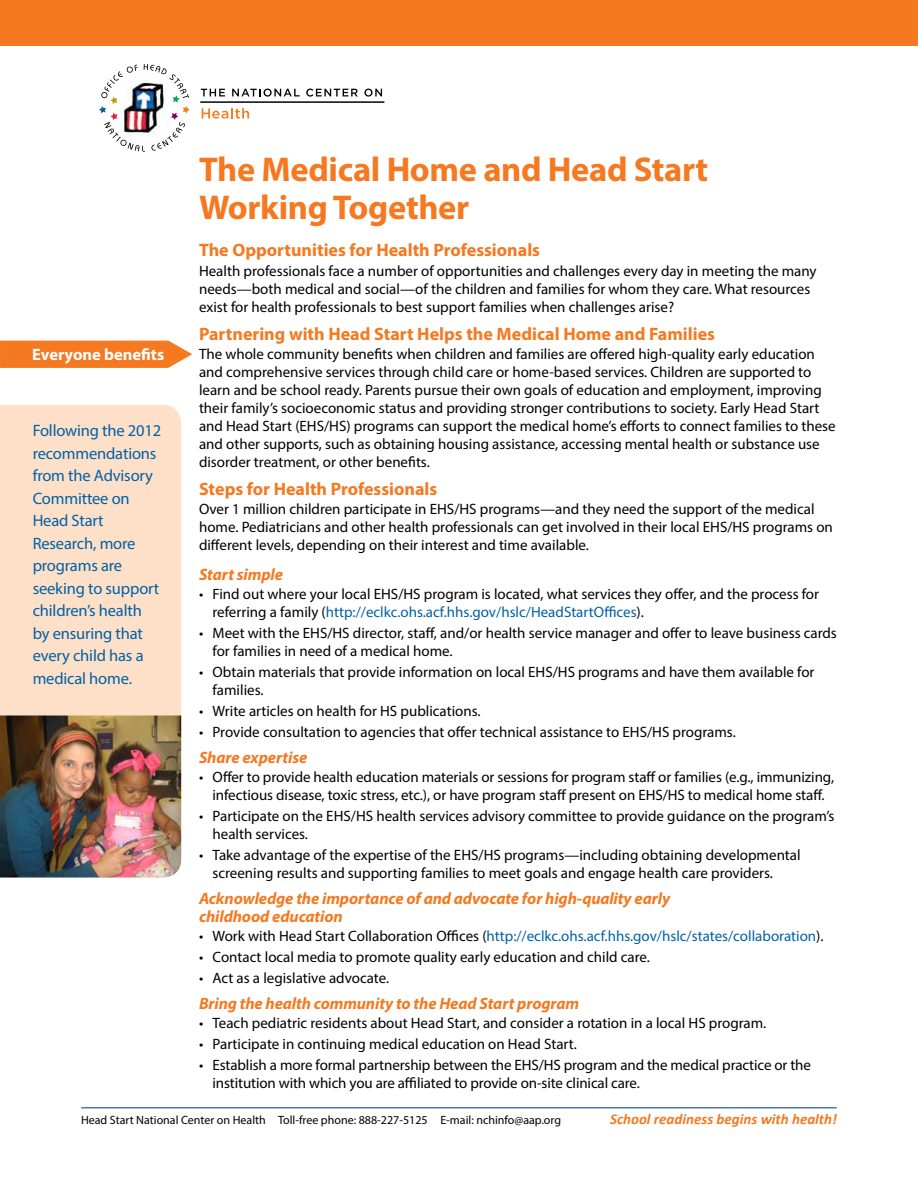
<style>
.page{position:relative;width:918px;height:1188px;background:#fff}
.page>*{position:absolute;margin:0;border:0;box-sizing:border-box;transform-origin:0 0}
.t1{font:700 34.5px/37.5px "Myriad Pro";letter-spacing:-.01em;color:#f47920}
.Subhead_1{font:700 18px "Myriad Pro";color:#f47920}
.Right_aligned_callou{font:16.5px/22.5px "Myriad Pro";letter-spacing:-.01em;color:#0061a7}
.subhead2{font:italic 700 16.5px/18px "Myriad Pro";letter-spacing:-.01em;color:#f47920}
.Arrow_text{font:700 16.5px "Myriad Pro";color:#fff}
.Body_text_3{font:15px/18px "Myriad Pro";color:#000}
.t2{font:15px "Myriad Pro";color:#0061a7}
.t3{font:italic 700 15px "Calibri";color:#f47920}
.t4{font:12px "Myriad Pro";color:#000}
.s1{color:#0061a7}
.s2{color:#000}
</style>
<div class="page">
<div style="left:0;top:405px;width:181px;height:311px;background:#fee0c8"></div>
<div style="left:0;top:0;width:918px;height:46px;background:#f47920"></div>
<hr style="left:82px;top:1107px;width:754px;height:1px;background:#4a76b4">
<svg style="left:201px;top:89px;width:24px;height:7px"></svg>
<svg style="left:232px;top:89px;width:68px;height:8px"></svg>
<svg style="left:306px;top:89px;width:52px;height:8px"></svg>
<svg style="left:364px;top:89px;width:18px;height:8px"></svg>
<svg style="left:202px;top:108px;width:47px;height:11px"></svg>
<hr style="left:200px;top:102px;width:184px;height:1px;background:#000">
<svg style="left:99px;top:64px;width:91px;height:88px"></svg>
<svg style="left:0;top:340px;width:192px;height:28px;background:#f48433"></svg>
<img style="left:0;top:716px;width:181px;height:162px">
<h1 class="t1" style="left:199px;top:150px;width:511px">The Medical Home and Head Start<br>Working Together</h1>
<h2 class="Subhead_1" style="left:199px;top:239px;width:343px">The Opportunities for Health Professionals</h2>
<p class="Body_text_3" style="left:199px;top:262px;width:619px">Health professionals face a number of opportunities and challenges every day in meeting the many needs—both medical and social—of the children and families for whom they care. What resources exist for health professionals to best support families when challenges arise?</p>
<h2 class="Subhead_1" style="left:199px;top:322px;width:518px">Partnering with Head Start Helps the Medical Home and Families</h2>
<p class="Body_text_3" style="left:199px;top:345px;width:638px">The whole community benefits when children and families are offered high-quality early education and comprehensive services through child care or home-based services. Children are supported to learn and be school ready. Parents pursue their own goals of education and employment, improving their family’s socioeconomic status and providing stronger contributions to society. Early Head Start and Head Start (EHS/HS) programs can support the medical home’s efforts to connect families to these and other supports, such as obtaining housing assistance, accessing mental health or substance use disorder treatment, or other benefits.</p>
<h2 class="Subhead_1" style="left:199px;top:477px;width:240px">Steps for Health Professionals</h2>
<p class="Body_text_3" style="left:199px;top:500px;width:635px">Over 1 million children participate in EHS/HS programs—and they need the support of the medical home. Pediatricians and other health professionals can get involved in their local EHS/HS programs on different levels, depending on their interest and time available.</p>
<h3 class="subhead2" style="left:199px;top:565px;width:86px">Start simple</h3>
<p class="Body_text_3" style="left:213px;top:585px;width:608px;text-indent:-14px">• Find out where your local EHS/HS program is located, what services they offer, and the process for referring a family (<span class="s1">http://eclkc.ohs.acf.hhs.gov/hslc/HeadStartOffices</span>).</p>
<p class="Body_text_3" style="left:213px;top:624px;width:626px;text-indent:-14px">• Meet with the EHS/HS director, staff, and/or health service manager and offer to leave business cards for families in need of a medical home.</p>
<p class="Body_text_3" style="left:213px;top:663px;width:604px;text-indent:-14px">• Obtain materials that provide information on local EHS/HS programs and have them available for families.</p>
<p class="Body_text_3" style="left:199px;top:702px;width:283px">• Write articles on health for HS publications.</p>
<p class="Body_text_3" style="left:199px;top:723px;width:538px">• Provide consultation to agencies that offer technical assistance to EHS/HS programs.</p>
<h3 class="subhead2" style="left:199px;top:748px;width:110px">Share expertise</h3>
<p class="Body_text_3" style="left:199px;top:768px;width:637px;text-align:center">• Offer to provide health education materials or sessions for program staff or families (e.g., immunizing, infectious disease, toxic stress, etc.), or have program staff present on EHS/HS to medical home staff.</p>
<p class="Body_text_3" style="left:213px;top:807px;width:623px;text-indent:-14px">• Participate on the EHS/HS health services advisory committee to provide guidance on the program’s health services.</p>
<p class="Body_text_3" style="left:213px;top:846px;width:590px;text-indent:-14px">• Take advantage of the expertise of the EHS/HS programs—including obtaining developmental screening results and supporting families to meet goals and engage health care providers.</p>
<h3 class="subhead2" style="left:199px;top:889px;width:473px">Acknowledge the importance of and advocate for high-quality early childhood education</h3>
<p class="t2" style="left:199px;top:927px;width:626px"><span class="s2">• Work with Head Start Collaboration Offices (</span>http://eclkc.ohs.acf.hhs.gov/hslc/states/collaboration<span class="s2">).</span></p>
<p class="Body_text_3" style="left:199px;top:948px;width:453px">• Contact local media to promote quality early education and child care.</p>
<p class="Body_text_3" style="left:199px;top:969px;width:192px">• Act as a legislative advocate.</p>
<h3 class="subhead2" style="left:199px;top:994px;width:382px">Bring the health community to the Head Start program</h3>
<p class="Body_text_3" style="left:199px;top:1014px;width:569px">• Teach pediatric residents about Head Start, and consider a rotation in a local HS program.</p>
<p class="Body_text_3" style="left:199px;top:1035px;width:379px">• Participate in continuing medical education on Head Start.</p>
<p class="Body_text_3" style="left:213px;top:1056px;width:600px;text-indent:-14px">• Establish a more formal partnership between the EHS/HS program and the medical practice or the institution with which you are affiliated to provide on-site clinical care.</p>
<p class="t4" style="left:81px;top:1113px;width:482px">Head Start National Center on Health Toll-free phone: 888-227-5125 E-mail: nchinfo@aap.org</p>
<p class="t3" style="left:610px;top:1110px;width:228px">School readiness begins with health!</p>
<p class="Arrow_text" style="left:32px;top:344px;width:133px">Everyone benefits</p>
<p class="Right_aligned_callou" style="left:33px;top:419px;width:130px">Following the 2012 recommendations from the Advisory<br>Committee on<br>Head Start<br>Research, more programs are seeking to support children’s health by ensuring that every child has a medical home.</p>
</div>
